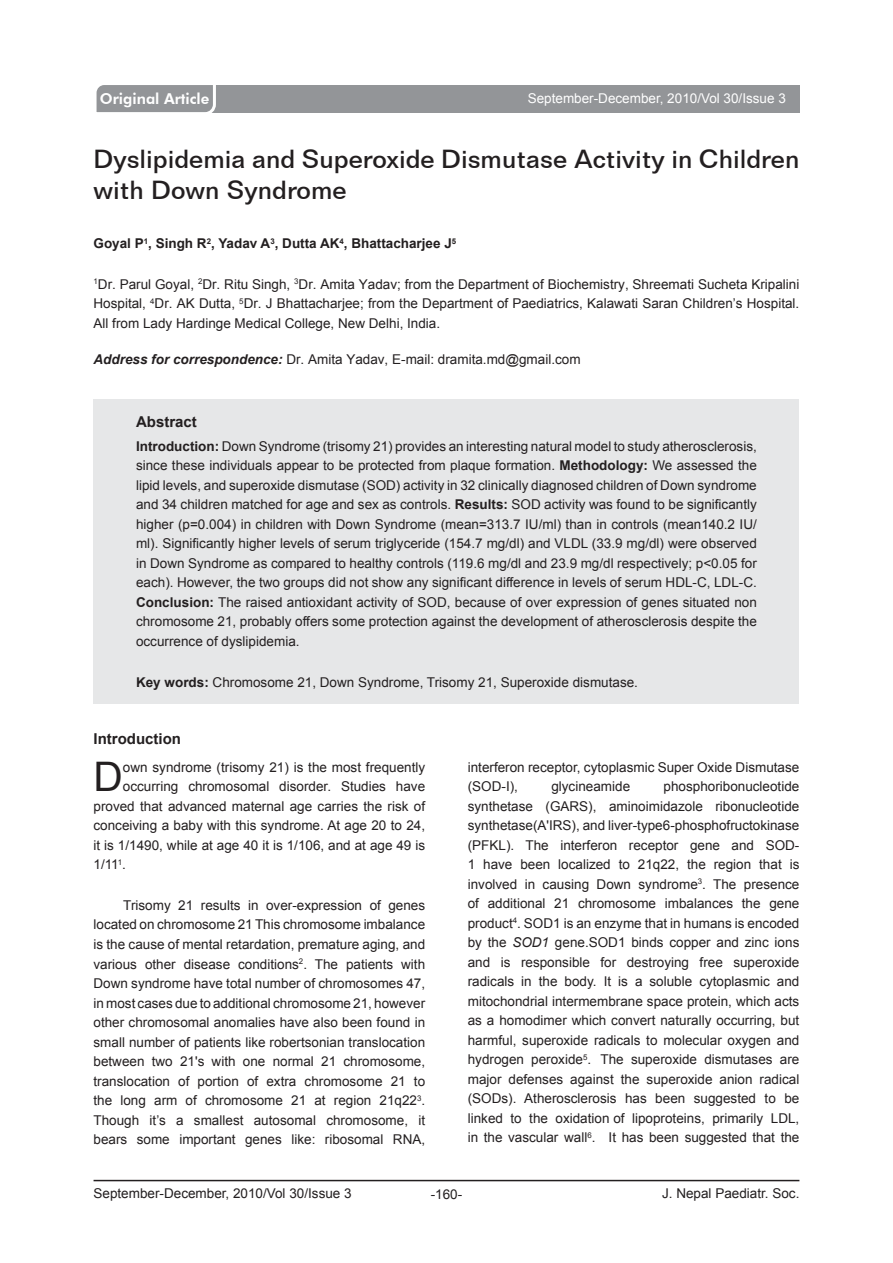
<style>
.page{position:relative;width:893px;height:1263px;background:#fff}
.page>*{position:absolute;margin:0;border:0;box-sizing:border-box;transform-origin:0 0}
.t1{font:40.8px "Arial";color:#231f20}
.t2{font:500 25.5px/30.6px "Folio BT";color:#231f20}
.t3{font:700 15px "Arial";color:#231f20}
.t4{font:800 15px "Futura BT";color:#fff}
.t5{font:13.5px/19.5px "Arial";color:#231f20;text-align:justify}
.t6{font:700 13.5px "Arial";color:#231f20}
.t7{font:13.5px "Arial";color:#fff}
.s1{font-weight:700;font-style:italic}
.s2{font-weight:700}
.s3{font-style:italic}
</style>
<div class="page">
<hr style="left:94px;top:1180px;width:705px;height:1px;background:#231f20">
<div style="left:204px;top:85px;width:595px;height:27px;background:#939598"></div>
<svg style="left:96px;top:85px;width:121px;height:28px;background:#9a9b9e"></svg>
<div style="left:94px;top:399px;width:705px;height:305px;background:#e6e7e8"></div>
<p class="t4" style="left:100px;top:90px;width:111px">Original Article</p>
<p class="t7" style="left:528px;top:91px;width:260px">September-December, 2010/Vol 30/Issue 3</p>
<h2 class="t2" style="left:94px;top:144px;width:707px">Dyslipidemia and Superoxide Dismutase Activity in Children with Down Syndrome</h2>
<p class="t6" style="left:94px;top:236px;width:364px">Goyal P<sup>1</sup>, Singh R<sup>2</sup>, Yadav A<sup>3</sup>, Dutta AK<sup>4</sup>, Bhattacharjee J<sup>5</sup></p>
<p class="t5" style="left:94px;top:274px;width:707px"><sup>1</sup>Dr. Parul Goyal, <sup>2</sup>Dr. Ritu Singh, <sup>3</sup>Dr. Amita Yadav; from the Department of Biochemistry, Shreemati Sucheta Kripalini Hospital, <sup>4</sup>Dr. AK Dutta, <sup>5</sup>Dr. J Bhattacharjee; from the Department of Paediatrics, Kalawati Saran Children’s Hospital.<br>All from Lady Hardinge Medical College, New Delhi, India.</p>
<p class="t5" style="left:94px;top:350px;width:489px"><span class="s1">Address for correspondence:</span> Dr. Amita Yadav, E-mail: dramita.md@gmail.com</p>
<p class="t3" style="left:136px;top:414px;width:62px">Abstract</p>
<p class="t5" style="left:136px;top:436px;width:622px"><span class="s2">Introduction:</span> Down Syndrome (trisomy 21) provides an interesting natural model to study atherosclerosis, since these individuals appear to be protected from plaque formation. <span class="s2">Methodology:</span> We assessed the lipid levels, and superoxide dismutase (SOD) activity in 32 clinically diagnosed children of Down syndrome and 34 children matched for age and sex as controls. <span class="s2">Results:</span> SOD activity was found to be significantly higher (p=0.004) in children with Down Syndrome (mean=313.7 IU/ml) than in controls (mean140.2 IU/ ml). Significantly higher levels of serum triglyceride (154.7 mg/dl) and VLDL (33.9 mg/dl) were observed in Down Syndrome as compared to healthy controls (119.6 mg/dl and 23.9 mg/dl respectively; p&lt;0.05 for each). However, the two groups did not show any significant difference in levels of serum HDL-C, LDL-C.<br><span class="s2">Conclusion:</span> The raised antioxidant activity of SOD, because of over expression of genes situated non chromosome 21, probably offers some protection against the development of atherosclerosis despite the occurrence of dyslipidemia.</p>
<p class="t5" style="left:136px;top:672px;width:503px"><span class="s2">Key words:</span> Chromosome 21, Down Syndrome, Trisomy 21, Superoxide dismutase.</p>
<p class="t3" style="left:94px;top:730px;width:89px">Introduction</p>
<h1 class="t1" style="left:94px;top:754px;width:31px">D</h1>
<p class="t5" style="left:123px;top:757px;width:304px">own syndrome (trisomy 21) is the most frequently</p>
<p class="t5" style="left:123px;top:777px;width:304px">occurring chromosomal disorder. Studies have</p>
<p class="t5" style="left:94px;top:796px;width:333px">proved that advanced maternal age carries the risk of</p>
<p class="t5" style="left:94px;top:816px;width:333px">conceiving a baby with this syndrome. At age 20 to 24,</p>
<p class="t5" style="left:94px;top:835px;width:333px">it is 1/1490, while at age 40 it is 1/106, and at age 49 is</p>
<p class="t5" style="left:94px;top:855px;width:34px">1/11<sup>1</sup>.</p>
<p class="t5" style="left:94px;top:895px;width:333px;text-indent:30px">Trisomy 21 results in over-expression of genes located on chromosome 21 This chromosome imbalance is the cause of mental retardation, premature aging, and various other disease conditions<sup>2</sup>. The patients with Down syndrome have total number of chromosomes 47, in most cases due to additional chromosome 21, however other chromosomal anomalies have also been found in small number of patients like robertsonian translocation between two 21's with one normal 21 chromosome, translocation of portion of extra chromosome 21 to the long arm of chromosome 21 at region 21q22<sup>3</sup>.<br>Though it’s a smallest autosomal chromosome, it bears some important genes like: ribosomal RNA,</p>
<p class="t5" style="left:468px;top:757px;width:333px">interferon receptor, cytoplasmic Super Oxide Dismutase (SOD-I),</p>
<p class="t5" style="left:468px;top:777px;width:333px;text-indent:196px">phosphoribonucleotide synthetase (GARS), aminoimidazole ribonucleotide synthetase(A'IRS), and liver-type6-phosphofructokinase (PFKL). The interferon receptor gene and SOD-1 have been localized to 21q22, the region that is involved in causing Down syndrome<sup>3</sup>. The presence of additional 21 chromosome imbalances the gene product<sup>4</sup>. SOD1 is an enzyme that in humans is encoded by the <span class="s3">SOD1</span> gene.SOD1 binds copper and zinc ions and is responsible for destroying free superoxide radicals in the body. It is a soluble cytoplasmic and mitochondrial intermembrane space protein, which acts as a homodimer which convert naturally occurring, but harmful, superoxide radicals to molecular oxygen and hydrogen peroxide<sup>5</sup>. The superoxide dismutases are major defenses against the superoxide anion radical (SODs). Atherosclerosis has been suggested to be linked to the oxidation of lipoproteins, primarily LDL, in the vascular wall<sup>6</sup>. It has been suggested that the</p>
<p class="t5" style="left:551px;top:777px;width:80px">glycineamide</p>
<p class="t5" style="left:94px;top:1184px;width:260px">September-December, 2010/Vol 30/Issue 3</p>
<p class="t5" style="left:431px;top:1184px;width:33px">-160-</p>
<p class="t5" style="left:662px;top:1184px;width:139px">J. Nepal Paediatr. Soc.</p>
</div>
